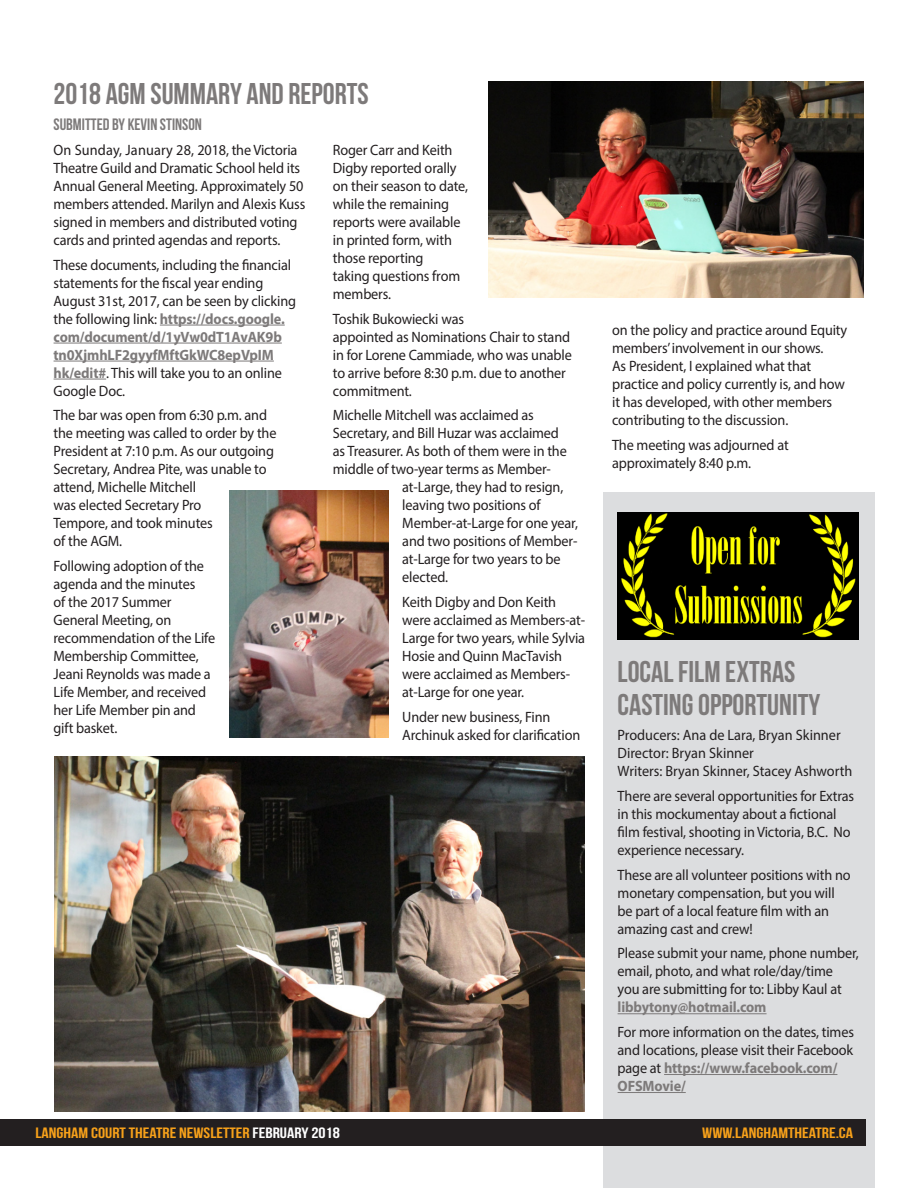
<style>
.page{position:relative;width:918px;height:1188px;background:#fff}
.page>*{position:absolute;margin:0;border:0;box-sizing:border-box;transform-origin:0 0}
.Heading{font:30px/33px "Bebas Neue";color:#7d7a7a}
.Submitted_By{font:16.5px "Bebas Neue";color:#7d7a7a}
.Body_-_Regular{font:15px/18px "Myriad Pro";letter-spacing:-.01em;color:#231f20;scale:.95 1}
.t1{font:15px "Bebas Neue";color:#f7a11a;scale:1.2 1}
.s1{font-weight:700;color:#7d7a7a}
.s2{color:#fff}
</style>
<div class="page">
<div style="left:603px;top:492px;width:271px;height:696px;background:#dcdddf"></div>
<div style="left:0;top:1119px;width:865px;height:27px;background:#231f20"></div>
<hr style="left:618px;top:1013px;width:149px;height:1px;background:#7d7a7a">
<hr style="left:664px;top:1074px;width:173px;height:1px;background:#7d7a7a">
<hr style="left:618px;top:1092px;width:68px;height:1px;background:#7d7a7a">
<img style="left:617px;top:513px;width:242px;height:126px">
<hr style="left:160px;top:325px;width:125px;height:1px;background:#7d7a7a">
<hr style="left:54px;top:343px;width:228px;height:1px;background:#7d7a7a">
<hr style="left:54px;top:361px;width:220px;height:1px;background:#7d7a7a">
<hr style="left:54px;top:379px;width:52px;height:1px;background:#7d7a7a">
<img style="left:54px;top:757px;width:531px;height:355px">
<img style="left:230px;top:490px;width:159px;height:248px">
<img style="left:488px;top:81px;width:376px;height:217px">
<p class="Heading" style="left:54px;top:76px;width:317px">2018 AGM SUMMARY AND REPORTS</p>
<p class="Submitted_By" style="left:54px;top:115px;width:150px">SUBMITTED BY KEVIN STINSON</p>
<p class="Body_-_Regular" style="left:54px;top:141px;width:267px">On Sunday, January 28, 2018, the Victoria Theatre Guild and Dramatic School held its Annual General Meeting. Approximately 50 members attended. Marilyn and Alexis Kuss signed in members and distributed voting cards and printed agendas and reports.</p>
<p class="Body_-_Regular" style="left:54px;top:255px;width:257px">These documents, including the financial statements for the fiscal year ending August 31st, 2017, can be seen by clicking the following link: <span class="s1">https://docs.google. com/document/d/1yVw0dT1AvAK9b tn0XjmhLF2gyyfMftGkWC8epVpIM hk/edit#</span>. This will take you to an online Google Doc.</p>
<p class="Body_-_Regular" style="left:54px;top:406px;width:236px">The bar was open from 6:30 p.m. and the meeting was called to order by the<br>President at 7:10 p.m. As our outgoing<br>Secretary, Andrea Pite, was unable to attend, Michelle Mitchell<br>was elected Secretary Pro<br>Tempore, and took minutes<br>of the AGM.</p>
<p class="Body_-_Regular" style="left:54px;top:557px;width:172px">Following adoption of the agenda and the minutes<br>of the 2017 Summer<br>General Meeting, on recommendation of the Life<br>Membership Committee,<br>Jeani Reynolds was made a<br>Life Member, and received her Life Member pin and gift basket.</p>
<p class="Body_-_Regular" style="left:333px;top:141px;width:144px">Roger Carr and Keith<br>Digby reported orally on their season to date, while the remaining reports were available in printed form, with those reporting<br>taking questions from members.</p>
<p class="Body_-_Regular" style="left:333px;top:309px;width:253px">Toshik Bukowiecki was<br>appointed as Nominations Chair to stand in for Lorene Cammiade, who was unable to arrive before 8:30 p.m. due to another commitment.</p>
<p class="Body_-_Regular" style="left:333px;top:406px;width:213px">Michelle Mitchell was acclaimed as</p>
<p class="Body_-_Regular" style="left:333px;top:424px;width:240px">Secretary, and Bill Huzar was acclaimed</p>
<p class="Body_-_Regular" style="left:333px;top:442px;width:248px">as Treasurer. As both of them were in the</p>
<p class="Body_-_Regular" style="left:333px;top:460px;width:231px">middle of two-year terms as Member-</p>
<p class="Body_-_Regular" style="left:402px;top:478px;width:171px">at-Large, they had to resign,</p>
<p class="Body_-_Regular" style="left:402px;top:496px;width:147px">leaving two positions of</p>
<p class="Body_-_Regular" style="left:402px;top:514px;width:186px">Member-at-Large for one year,</p>
<p class="Body_-_Regular" style="left:402px;top:532px;width:186px">and two positions of Member-</p>
<p class="Body_-_Regular" style="left:402px;top:550px;width:168px">at-Large for two years to be</p>
<p class="Body_-_Regular" style="left:402px;top:568px;width:50px">elected.</p>
<p class="Body_-_Regular" style="left:402px;top:593px;width:194px">Keith Digby and Don Keith were acclaimed as Members-at-<br>Large for two years, while Sylvia<br>Hosie and Quinn MacTavish were acclaimed as Members&shy;at-Large for one year.</p>
<p class="Body_-_Regular" style="left:402px;top:708px;width:189px">Under new business, Finn<br>Archinuk asked for clarification</p>
<p class="Body_-_Regular" style="left:612px;top:321px;width:249px">on the policy and practice around Equity members’ involvement in our shows.<br>As President, I explained what that practice and policy currently is, and how it has developed, with other members contributing to the discussion.</p>
<p class="Body_-_Regular" style="left:612px;top:435px;width:187px">The meeting was adjourned at approximately 8:40 p.m.</p>
<p class="Heading" style="left:618px;top:655px;width:204px">LOCAL FILM EXTRAS<br>CASTING OPPORTUNITY</p>
<p class="Body_-_Regular" style="left:618px;top:726px;width:249px">Producers: Ana de Lara, Bryan Skinner<br>Director: Bryan Skinner<br>Writers: Bryan Skinner, Stacey Ashworth</p>
<p class="Body_-_Regular" style="left:618px;top:787px;width:251px">There are several opportunities for Extras in this mockumentay about a fictional film festival, shooting in Victoria, B.C. No experience necessary.</p>
<p class="Body_-_Regular" style="left:618px;top:865px;width:247px">These are all volunteer positions with no monetary compensation, but you will be part of a local feature film with an amazing cast and crew!</p>
<p class="Body_-_Regular" style="left:618px;top:944px;width:255px">Please submit your name, phone number, email, photo, and what role/day/time<br>you are submitting for to: Libby Kaul at <span class="s1">libbytony@hotmail.com</span></p>
<p class="Body_-_Regular" style="left:618px;top:1023px;width:250px">For more information on the dates, times and locations, please visit their Facebook page at <span class="s1">https://www.facebook.com/<br>OFSMovie/</span></p>
<p class="t1" style="left:35px;top:1124px;width:255px">LANGHAM COURT THEATRE NEWSLETTER <span class="s2">FEBRUARY 2018</span></p>
<p class="t1" style="left:702px;top:1124px;width:127px">WWW.LANGHAMTHEATRE.CA</p>
</div>
